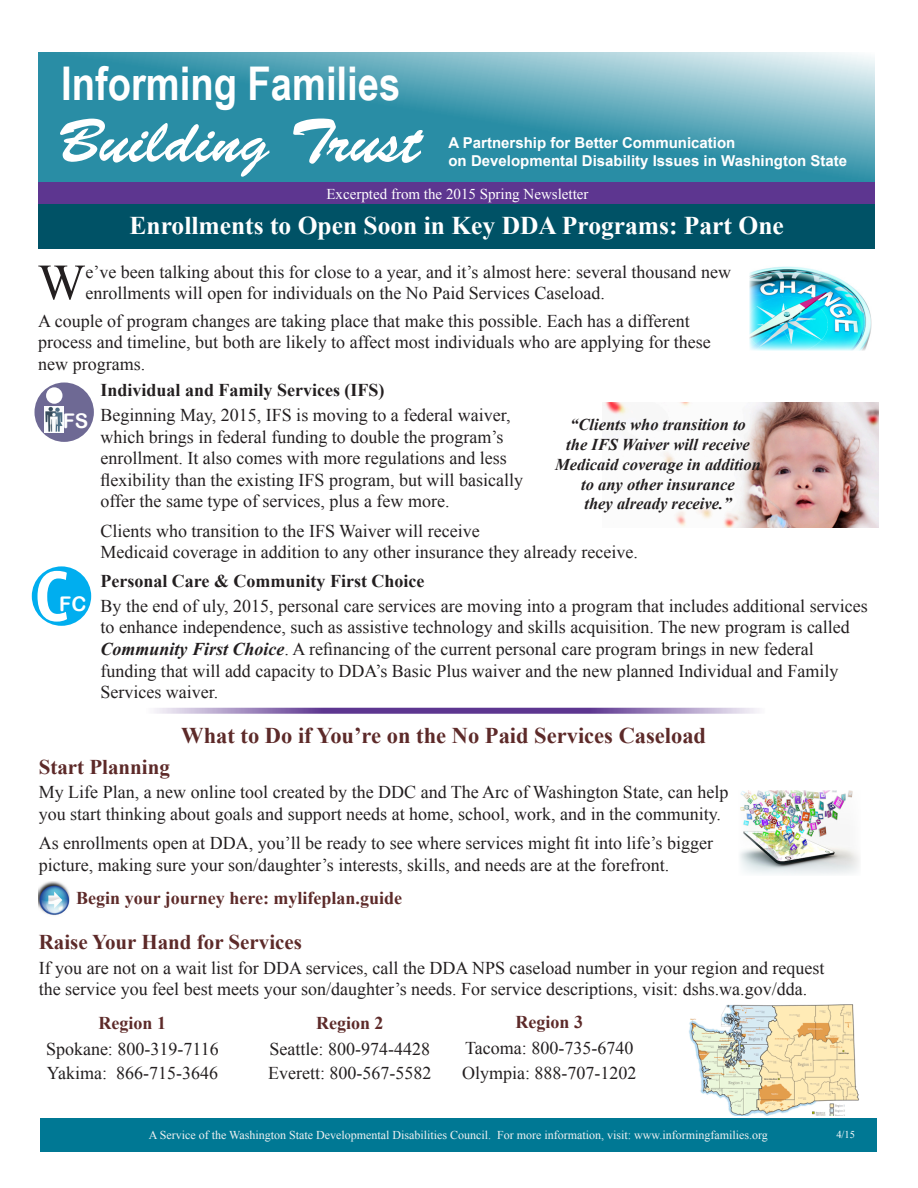
<style>
.page{position:relative;width:918px;height:1188px;background:#fff}
.page>*{position:absolute;margin:0;border:0;box-sizing:border-box;transform-origin:0 0}
.t1{font:65.7px "Charcoal CY";color:#fff;scale:.86 1}
.t2{font:61.5px "Brush Script Std";color:#fff}
.t3{font:50.55px "Times New Roman";color:#231f20}
.t4{font:700 46.5px "Arial Narrow";color:#fff}
.t5{font:700 25.5px "Times New Roman";color:#fff}
.t6{font:700 22.5px "Times New Roman";color:#5d2a29}
.t7{font:700 21px "Times New Roman";color:#5d2a29}
.t8{font:20.25px "Arial Rounded MT Bold";color:#fff}
.t9{font:18px/21.6px "Times New Roman";color:#231f20}
.t10{font:700 18px "Times New Roman";color:#231f20}
.t11{font:700 18px "Times New Roman";color:#5d2a29}
.t12{font:italic 700 16.5px/19.8px "Times New Roman";color:#231f20;text-align:center}
.t13{font:700 15px "Arial";color:#fff}
.t14{font:15px "Times New Roman";color:#fff}
.t15{font:12px "Times New Roman";color:#f2f2f2}
.t16{font:10.5px "Times New Roman";color:#fff}
.s1{font-weight:700;font-style:italic}
</style>
<div class="page">
<svg style="left:38px;top:52px;width:837px;height:130px;background:#4a9fb3"></svg>
<div style="left:40px;top:1118px;width:837px;height:33px;background:#007894"></div>
<div style="left:38px;top:182px;width:837px;height:22px;background:#5d3690"></div>
<div style="left:38px;top:204px;width:837px;height:45px;background:#005266"></div>
<div style="left:34px;top:383px;width:60px;height:59px;background:#6e6994;border-radius:50%"></div>
<img style="left:45px;top:406px;width:18px;height:26px">
<div style="left:46px;top:387px;width:17px;height:17px;background:#fff;border-radius:50%"></div>
<img style="left:602px;top:403px;width:276px;height:125px">
<div style="left:32px;top:566px;width:59px;height:60px;background:#00aeef;border-radius:50%"></div>
<img style="left:740px;top:790px;width:119px;height:85px">
<img style="left:689px;top:1004px;width:170px;height:111px">
<img style="left:38px;top:881px;width:32px;height:35px">
<svg style="left:154px;top:708px;width:605px;height:6px;background:#8d71b0"></svg>
<img style="left:750px;top:266px;width:121px;height:85px">
<p class="t4" style="left:61px;top:49px;width:341px">Informing Families</p>
<p class="t2" style="left:57px;top:107px;width:366px">Building Trust</p>
<p class="t13" style="left:448px;top:132px;width:288px">A Partnership for Better Communication</p>
<p class="t13" style="left:448px;top:150px;width:400px">on Developmental Disability Issues in Washington State</p>
<p class="t14" style="left:326px;top:184px;width:264px">Excerpted from the 2015 Spring Newsletter</p>
<p class="t5" style="left:130px;top:208px;width:656px">Enrollments to Open Soon in Key DDA Programs: Part One</p>
<p class="t3" style="left:38px;top:248px;width:49px">W</p>
<p class="t9" style="left:85px;top:260px;width:647px">e’ve been talking about this for close to a year, and it’s almost here: several thousand new enrollments will open for individuals on the No Paid Services Caseload.</p>
<p class="t9" style="left:38px;top:310px;width:674px">A couple of program changes are taking place that make this possible. Each has a different process and timeline, but both are likely to affect most individuals who are applying for these new programs.</p>
<p class="t10" style="left:100px;top:378px;width:286px">Individual and Family Services (IFS)</p>
<p class="t9" style="left:100px;top:404px;width:424px">Beginning May, 2015, IFS is moving to a federal waiver, which brings in federal funding to double the program’s enrollment. It also comes with more regulations and less flexibility than the existing IFS program, but will basically offer the same type of services, plus a few more.</p>
<p class="t9" style="left:100px;top:519px;width:539px">Clients who transition to the IFS Waiver will receive<br>Medicaid coverage in addition to any other insurance they already receive.</p>
<p class="t10" style="left:100px;top:569px;width:326px">Personal Care &amp; Community First Choice</p>
<p class="t9" style="left:100px;top:595px;width:769px">By the end of uly, 2015, personal care services are moving into a program that includes additional services to enhance independence, such as assistive technology and skills acquisition. The new program is called <span class="s1">Community First Choice</span>. A refinancing of the current personal care program brings in new federal funding that will add capacity to DDA’s Basic Plus waiver and the new planned Individual and Family Services waiver.</p>
<p class="t6" style="left:181px;top:720px;width:526px">What to Do if You’re on the No Paid Services Caseload</p>
<p class="t7" style="left:39px;top:752px;width:133px">Start Planning</p>
<p class="t9" style="left:39px;top:781px;width:691px">My Life Plan, a new online tool created by the DDC and The Arc of Washington State, can help you start thinking about goals and support needs at home, school, work, and in the community.</p>
<p class="t9" style="left:39px;top:832px;width:676px">As enrollments open at DDA, you’ll be ready to see where services might fit into life’s bigger picture, making sure your son/daughter’s interests, skills, and needs are at the forefront.</p>
<p class="t11" style="left:76px;top:886px;width:327px">Begin your journey here: mylifeplan.guide</p>
<p class="t7" style="left:39px;top:927px;width:265px">Raise Your Hand for Services</p>
<p class="t9" style="left:39px;top:956px;width:787px">If you are not on a wait list for DDA services, call the DDA NPS caseload number in your region and request the service you feel best meets your son/daughter’s needs. For service descriptions, visit: dshs.wa.gov/dda.</p>
<p class="t8" style="left:63px;top:409px;width:27px">FS</p>
<p class="t12" style="left:555px;top:414px;width:207px">“Clients who transition to<br>the IFS Waiver will receive<br>Medicaid coverage in addition to any other insurance<br>they already receive.”</p>
<p class="t1" style="left:35px;top:555px;width:40px">C</p>
<p class="t8" style="left:59px;top:592px;width:29px">FC</p>
<p class="t11" style="left:99px;top:1010px;width:69px">Region 1</p>
<p class="t9" style="left:46px;top:1038px;width:174px">Spokane: 800-319-7116</p>
<p class="t9" style="left:47px;top:1062px;width:173px">Yakima: 866-715-3646</p>
<p class="t11" style="left:316px;top:1010px;width:69px">Region 2</p>
<p class="t9" style="left:270px;top:1038px;width:162px">Seattle: 800-974-4428</p>
<p class="t9" style="left:268px;top:1062px;width:165px">Everett: 800-567-5582</p>
<p class="t11" style="left:516px;top:1010px;width:69px">Region 3</p>
<p class="t9" style="left:465px;top:1037px;width:170px">Tacoma: 800-735-6740</p>
<p class="t9" style="left:462px;top:1062px;width:176px">Olympia: 888-707-1202</p>
<p class="t15" style="left:149px;top:1127px;width:621px">A Service of the Washington State Developmental Disabilities Council. For more information, visit: www.informingfamilies.org</p>
<p class="t16" style="left:836px;top:1128px;width:20px">4/15</p>
</div>
